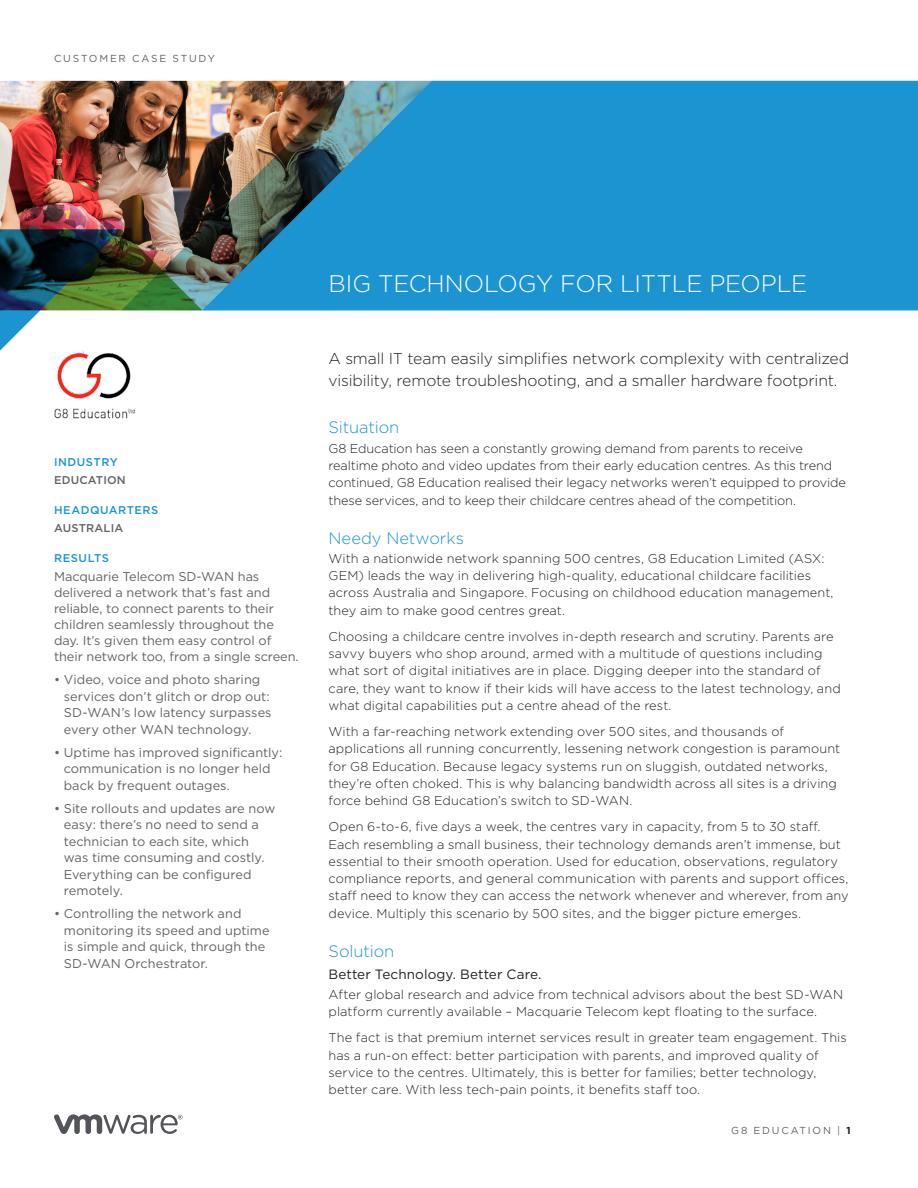
<style>
.page{position:relative;width:918px;height:1188px;background:#fff}
.page>*{position:absolute;margin:0;border:0;box-sizing:border-box;transform-origin:0 0}
.t1{font:300 24px "Gotham";letter-spacing:-.01em;color:#fff}
._4a__SUBHEAD-1{font:300 16.5px "Gotham";letter-spacing:-.005em;color:#1c94d2}
._2a__INTRO_BODY{font:300 15.75px/22.5px "Gotham";letter-spacing:-.01em;color:#231f20}
._4a__SUBHEAD-2-BLK{font:13.5px "Gotham";letter-spacing:.01em;color:#231f20}
._3a__BODY_TEXT{font:300 12.75px/17.2px "Gotham";letter-spacing:.005em;color:#231f20}
._5b__SIDEBAR-BODY-LA{font:12.75px/16.5px "Gotham";letter-spacing:-.005em;color:#636265}
._5a__SIDEBAR-HEAD{font:500 11.25px "Gotham";letter-spacing:.045em;color:#1c94d2}
._5a__SIDEBAR-SUBHEAD{font:500 11.25px "Gotham";letter-spacing:.015em;color:#636265}
.t2{font:10.2px "Gotham";letter-spacing:.18em;color:#636265}
.s1{font-weight:700;color:#231f20}
</style>
<div class="page">
<svg style="left:54px;top:1114px;width:129px;height:20px"></svg>
<img style="left:0;top:81px;width:121px;height:148px">
<img style="left:121px;top:81px;width:81px;height:148px">
<svg style="left:202px;top:81px;width:716px;height:229px;background:#298dbf"></svg>
<img style="left:0;top:229px;width:202px;height:122px">
<img style="left:54px;top:351px;width:81px;height:67px">
<p class="t2" style="left:54px;top:52px;width:163px">CUSTOMER CASE STUDY</p>
<p class="_5a__SIDEBAR-HEAD" style="left:54px;top:454px;width:65px">INDUSTRY</p>
<p class="_5a__SIDEBAR-SUBHEAD" style="left:54px;top:472px;width:73px">EDUCATION</p>
<p class="_5a__SIDEBAR-HEAD" style="left:54px;top:502px;width:106px">HEADQUARTERS</p>
<p class="_5a__SIDEBAR-SUBHEAD" style="left:54px;top:520px;width:71px">AUSTRALIA</p>
<p class="_5a__SIDEBAR-HEAD" style="left:54px;top:550px;width:57px">RESULTS</p>
<p class="_5b__SIDEBAR-BODY-LA" style="left:54px;top:568px;width:246px">Macquarie Telecom SD-WAN has delivered a network that’s fast and reliable, to connect parents to their children seamlessly throughout the day. It’s given them easy control of their network too, from a single screen.</p>
<p class="_5b__SIDEBAR-BODY-LA" style="left:64px;top:671px;width:209px;text-indent:-10px">• Video, voice and photo sharing services don’t glitch or drop out:<br>SD-WAN’s low latency surpasses every other WAN technology.</p>
<p class="_5b__SIDEBAR-BODY-LA" style="left:64px;top:744px;width:220px;text-indent:-10px">• Uptime has improved significantly: communication is no longer held back by frequent outages.</p>
<p class="_5b__SIDEBAR-BODY-LA" style="left:64px;top:800px;width:213px;text-indent:-10px">• Site rollouts and updates are now easy: there’s no need to send a technician to each site, which was time consuming and costly.<br>Everything can be configured remotely.</p>
<p class="_5b__SIDEBAR-BODY-LA" style="left:64px;top:905px;width:207px;text-indent:-10px">• Controlling the network and monitoring its speed and uptime is simple and quick, through the<br>SD-WAN Orchestrator.</p>
<h1 class="t1" style="left:329px;top:268px;width:480px">BIG TECHNOLOGY FOR LITTLE PEOPLE</h1>
<p class="_2a__INTRO_BODY" style="left:328px;top:346px;width:522px">A small IT team easily simplifies network complexity with centralized visibility, remote troubleshooting, and a smaller hardware footprint.</p>
<p class="_4a__SUBHEAD-1" style="left:328px;top:417px;width:72px">Situation</p>
<p class="_3a__BODY_TEXT" style="left:328px;top:439px;width:519px">G8 Education has seen a constantly growing demand from parents to receive realtime photo and video updates from their early education centres. As this trend continued, G8 Education realised their legacy networks weren’t equipped to provide these services, and to keep their childcare centres ahead of the competition.</p>
<p class="_4a__SUBHEAD-1" style="left:328px;top:527px;width:137px">Needy Networks</p>
<p class="_3a__BODY_TEXT" style="left:328px;top:549px;width:507px">With a nationwide network spanning 500 centres, G8 Education Limited (ASX:<br>GEM) leads the way in delivering high-quality, educational childcare facilities across Australia and Singapore. Focusing on childhood education management, they aim to make good centres great.</p>
<p class="_3a__BODY_TEXT" style="left:328px;top:627px;width:514px">Choosing a childcare centre involves in-depth research and scrutiny. Parents are savvy buyers who shop around, armed with a multitude of questions including what sort of digital initiatives are in place. Digging deeper into the standard of care, they want to know if their kids will have access to the latest technology, and what digital capabilities put a centre ahead of the rest.</p>
<p class="_3a__BODY_TEXT" style="left:328px;top:723px;width:513px">With a far-reaching network extending over 500 sites, and thousands of applications all running concurrently, lessening network congestion is paramount for G8 Education. Because legacy systems run on sluggish, outdated networks, they’re often choked. This is why balancing bandwidth across all sites is a driving force behind G8 Education’s switch to SD-WAN.</p>
<p class="_3a__BODY_TEXT" style="left:328px;top:818px;width:522px">Open 6-to-6, five days a week, the centres vary in capacity, from 5 to 30 staff.<br>Each resembling a small business, their technology demands aren’t immense, but essential to their smooth operation. Used for education, observations, regulatory compliance reports, and general communication with parents and support offices, staff need to know they can access the network whenever and wherever, from any device. Multiply this scenario by 500 sites, and the bigger picture emerges.</p>
<p class="_4a__SUBHEAD-1" style="left:328px;top:940px;width:67px">Solution</p>
<p class="_4a__SUBHEAD-2-BLK" style="left:328px;top:966px;width:215px">Better Technology. Better Care.</p>
<p class="_3a__BODY_TEXT" style="left:328px;top:985px;width:516px">After global research and advice from technical advisors about the best SD-WAN platform currently available – Macquarie Telecom kept floating to the surface.</p>
<p class="_3a__BODY_TEXT" style="left:328px;top:1029px;width:520px">The fact is that premium internet services result in greater team engagement. This has a run-on effect: better participation with parents, and improved quality of service to the centres. Ultimately, this is better for families; better technology, better care. With less tech-pain points, it benefits staff too.</p>
<p class="t2" style="left:731px;top:1124px;width:121px">G8 EDUCATION | <span class="s1">1</span></p>
</div>
